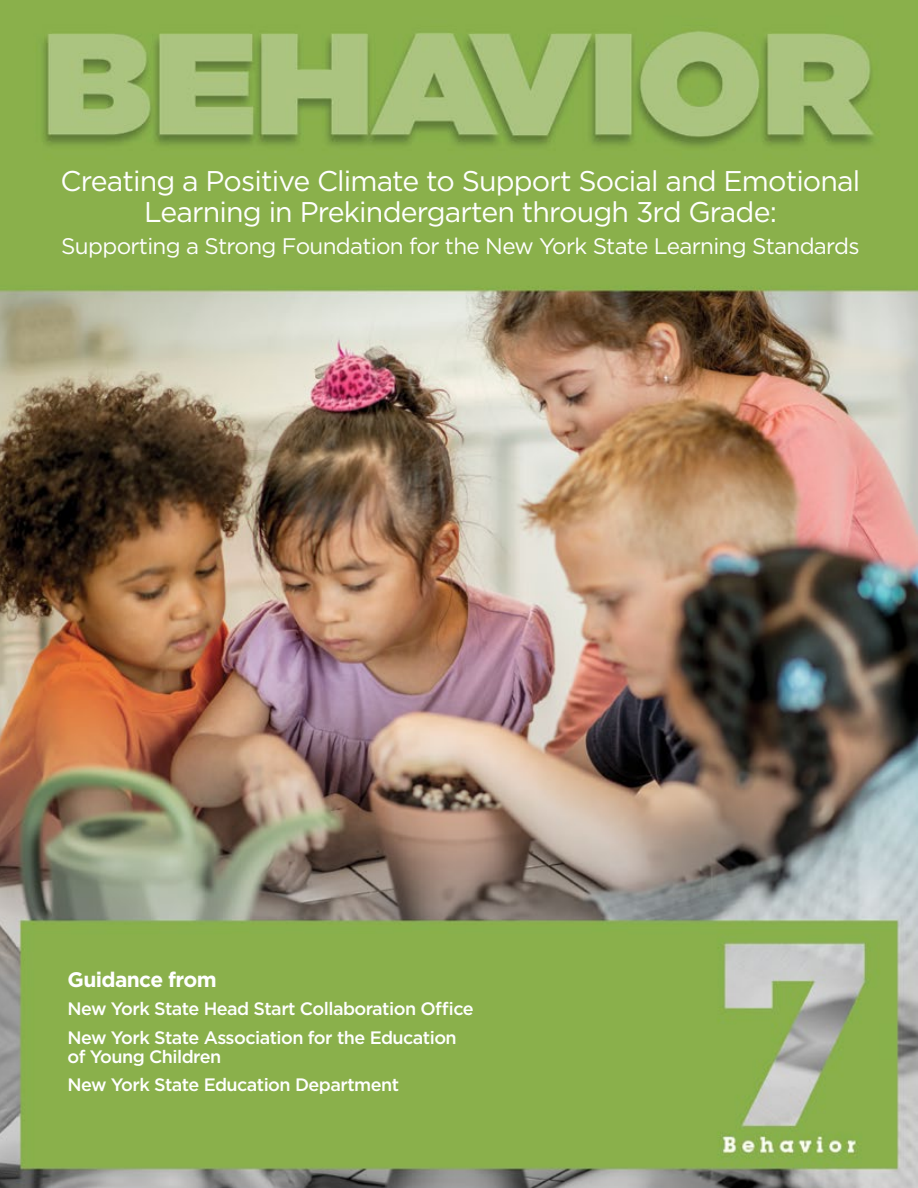
<style>
.page{position:relative;width:918px;height:1188px;background:#fff}
.page>*{position:absolute;margin:0;border:0;box-sizing:border-box;transform-origin:0 0}
.t1{font:28.5px/31.5px "Gotham";letter-spacing:-.03em;color:#fff;text-align:center}
.t2{font:22.5px "Gotham";letter-spacing:-.03em;color:#fff}
.t3{font:700 21px "Gotham";letter-spacing:-.03em;color:#fff}
.t4{font:500 18px/28.2px "Gotham";letter-spacing:-.03em;color:#fff}
</style>
<div class="page">
<img style="left:0;top:0;width:918px;height:1188px">
<h1 class="t1" style="left:61px;top:165px;width:801px">Creating a Positive Climate to Support Social and Emotional<br>Learning in Prekindergarten through 3rd Grade:</h1>
<p class="t2" style="left:61px;top:232px;width:800px">Supporting a Strong Foundation for the New York State Learning Standards</p>
<p class="t3" style="left:68px;top:966px;width:151px">Guidance from</p>
<p class="t4" style="left:68px;top:995px;width:408px">New York State Head Start Collaboration Office<br>New York State Association for the Education</p>
<p class="t4" style="left:68px;top:1042px;width:333px">of Young Children<br>New York State Education Department</p>
</div>
